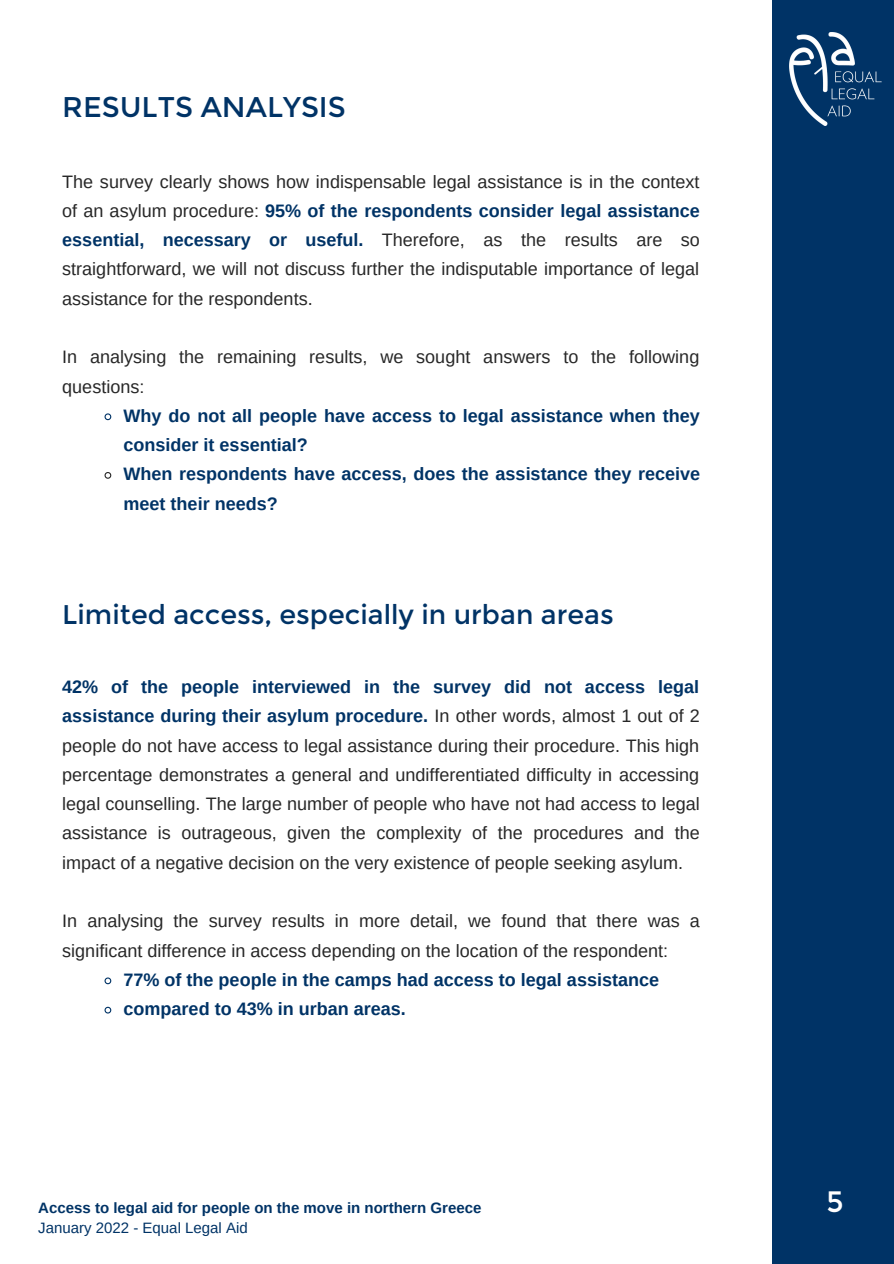
<style>
.page{position:relative;width:894px;height:1264px;background:#fff}
.page>*{position:absolute;margin:0;border:0;box-sizing:border-box;transform-origin:0 0}
.t1{font:29.55px "Montserrat";color:#fff}
.t2{font:28.5px "Montserrat";color:#036}
.t3{font:27px "Montserrat";color:#036}
.t4{font:18px/29.2px "Arimo";color:#272727;text-align:justify}
.t5{font:700 18px/29.2px "Arimo";color:#036}
.t6{font:700 15px "Arimo";color:#036}
.t7{font:15px "Arimo";color:#036}
.s1{font-weight:700;color:#036}
</style>
<div class="page">
<div style="left:772px;top:0;width:121px;height:1263px;background:#036"></div>
<svg style="left:104px;top:977px;width:8px;height:8px"></svg>
<svg style="left:104px;top:1006px;width:8px;height:8px"></svg>
<svg style="left:104px;top:413px;width:8px;height:8px"></svg>
<svg style="left:104px;top:472px;width:8px;height:7px"></svg>
<img style="left:789px;top:33px;width:92px;height:92px">
<h2 class="t2" style="left:62px;top:90px;width:285px">RESULTS ANALYSIS</h2>
<p class="t4" style="left:62px;top:167px;width:639px">The survey clearly shows how indispensable legal assistance is in the context of an asylum procedure: <span class="s1">95% of the respondents consider legal assistance essential, necessary or useful.</span> Therefore, as the results are so straightforward, we will not discuss further the indisputable importance of legal assistance for the respondents.</p>
<p class="t4" style="left:62px;top:342px;width:638px">In analysing the remaining results, we sought answers to the following questions:</p>
<p class="t5" style="left:123px;top:401px;width:578px">Why do not all people have access to legal assistance when they consider it essential?<br>When respondents have access, does the assistance they receive meet their needs?</p>
<h3 class="t3" style="left:62px;top:597px;width:553px">Limited access, especially in urban areas</h3>
<p class="t4" style="left:62px;top:672px;width:639px"><span class="s1">42% of the people interviewed in the survey did not access legal assistance during their asylum procedure.</span> In other words, almost 1 out of 2 people do not have access to legal assistance during their procedure. This high percentage demonstrates a general and undifferentiated difficulty in accessing legal counselling. The large number of people who have not had access to legal assistance is outrageous, given the complexity of the procedures and the impact of a negative decision on the very existence of people seeking asylum.</p>
<p class="t4" style="left:62px;top:906px;width:639px">In analysing the survey results in more detail, we found that there was a significant difference in access depending on the location of the respondent:</p>
<p class="t5" style="left:123px;top:965px;width:537px">77% of the people in the camps had access to legal assistance compared to 43% in urban areas.</p>
<p class="t6" style="left:38px;top:1199px;width:444px">Access to legal aid for people on the move in northern Greece</p>
<p class="t7" style="left:38px;top:1219px;width:211px">January 2022 - Equal Legal Aid</p>
<h1 class="t1" style="left:826px;top:1182px;width:19px">5</h1>
</div>
